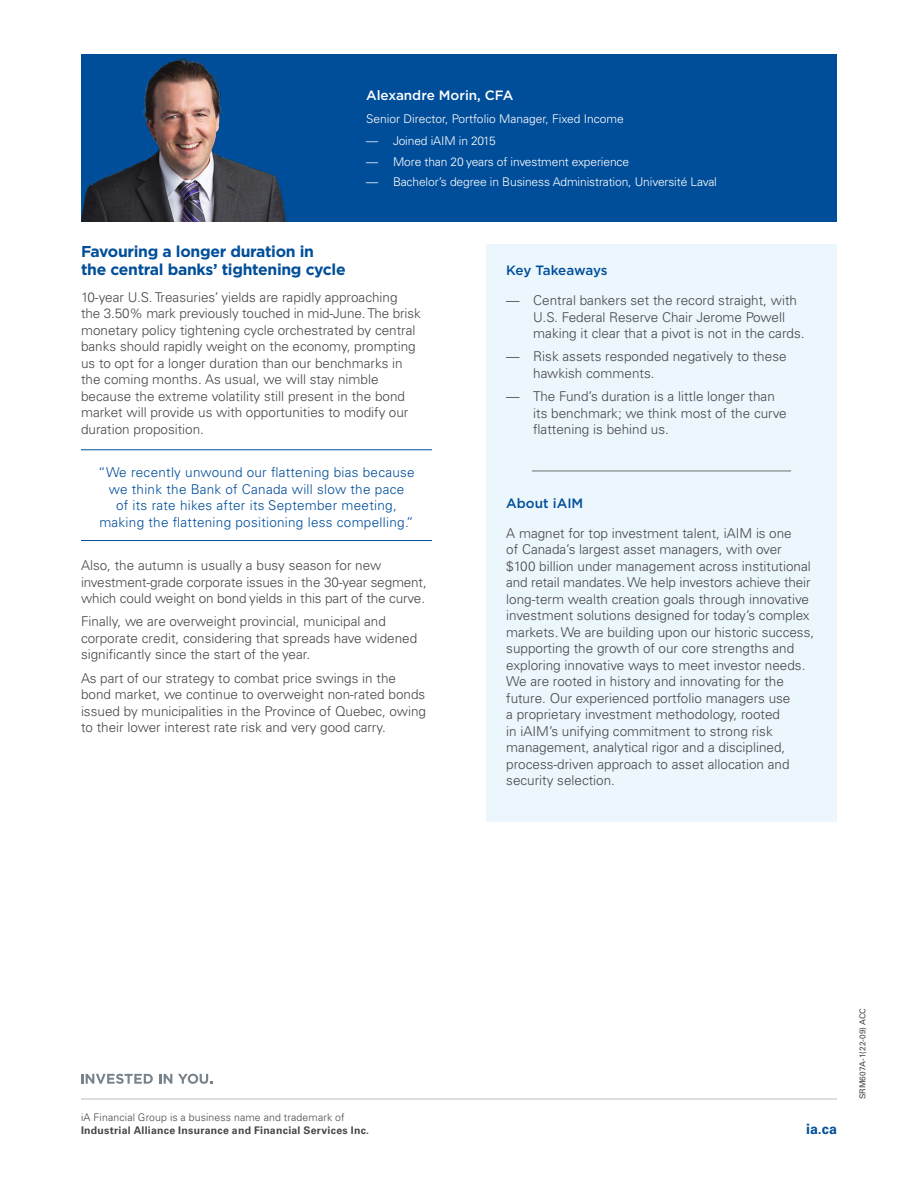
<style>
.page{position:relative;width:918px;height:1188px;background:#fff}
.page>*{position:absolute;margin:0;border:0;box-sizing:border-box;transform-origin:0 0}
.t1{font:700 15.75px/18.8px "Gotham";letter-spacing:-.02em;color:#004e9a}
.t2{font:700 14.25px "Univers LT Pro 65";color:#004e9a}
.t3{font:300 13.5px/16.5px "Univers LT Pro 45";color:#474747}
.P__Citation{font:300 13.5px/16.5px "Univers LT Pro 45";letter-spacing:.02em;color:#004e9a;text-align:center}
.t4{font:500 13.5px "Gotham";color:#fff}
.t5{font:500 13.5px "Gotham";letter-spacing:-.02em;color:#004e9a}
.t6{font:500 13.5px "Gotham";color:#004e9a}
.t7{font:300 12px "Univers LT Pro 45";letter-spacing:-.01em;color:#fff}
.t8{font:700 10.5px/12.8px "Univers LT Pro 65";letter-spacing:.025em;color:#474747}
.t9{font:8.25px "Univers LT Pro 55 Roman";color:#474747}
.s1{font-family:"Univers LT Pro 45";font-weight:300}
</style>
<div class="page">
<hr style="left:81px;top:449px;width:351px;height:1px;background:#004e9a">
<hr style="left:81px;top:540px;width:351px;height:1px;background:#004e9a">
<div style="left:81px;top:54px;width:756px;height:167px;background:#004e9a"></div>
<img style="left:81px;top:58px;width:205px;height:163px">
<div style="left:486px;top:244px;width:351px;height:578px;background:#ebf6fd"></div>
<hr style="left:532px;top:471px;width:259px;height:1px;background:#6f7170">
<svg style="left:81px;top:1074px;width:72px;height:10px"></svg>
<svg style="left:159px;top:1074px;width:13px;height:10px"></svg>
<svg style="left:178px;top:1074px;width:34px;height:10px"></svg>
<hr style="left:81px;top:1099px;width:756px;height:1px;background:#bfc0c1">
<h3 class="t4" style="left:366px;top:87px;width:149px">Alexandre Morin, CFA</h3>
<p class="t7" style="left:366px;top:111px;width:259px">Senior Director, Portfolio Manager, Fixed Income</p>
<p class="t7" style="left:366px;top:133px;width:131px">— Joined iAIM in 2015</p>
<p class="t7" style="left:366px;top:153px;width:265px">— More than 20 years of investment experience</p>
<p class="t7" style="left:366px;top:174px;width:352px">— Bachelor’s degree in Business Administration, Université Laval</p>
<h2 class="t1" style="left:81px;top:242px;width:266px">Favouring a longer duration in<br>the central banks’ tightening cycle</h2>
<p class="t3" style="left:81px;top:288px;width:341px">10-year U.S. Treasuries’ yields are rapidly approaching<br>the 3.50% mark previously touched in mid-June. The brisk monetary policy tightening cycle orchestrated by central banks should rapidly weight on the economy, prompting us to opt for a longer duration than our benchmarks in the coming months. As usual, we will stay nimble because the extreme volatility still present in the bond market will provide us with opportunities to modify our duration proposition.</p>
<p class="P__Citation" style="left:98px;top:464px;width:318px">“We recently unwound our flattening bias because we think the Bank of Canada will slow the pace<br>of its rate hikes after its September meeting, making the flattening positioning less compelling.”</p>
<p class="t3" style="left:81px;top:557px;width:347px">Also, the autumn is usually a busy season for new investment-grade corporate issues in the 30-year segment, which could weight on bond yields in this part of the curve.</p>
<p class="t3" style="left:81px;top:613px;width:338px">Finally, we are overweight provincial, municipal and corporate credit, considering that spreads have widened significantly since the start of the year.</p>
<p class="t3" style="left:81px;top:669px;width:347px">As part of our strategy to combat price swings in the bond market, we continue to overweight non-rated bonds issued by municipalities in the Province of Quebec, owing to their lower interest rate risk and very good carry.</p>
<h3 class="t5" style="left:506px;top:262px;width:103px">Key Takeaways</h3>
<p class="t3" style="left:533px;top:292px;width:273px;text-indent:-27px">— Central bankers set the record straight, with<br>U.S. Federal Reserve Chair Jerome Powell making it clear that a pivot is not in the cards.</p>
<p class="t3" style="left:533px;top:348px;width:255px;text-indent:-27px">— Risk assets responded negatively to these hawkish comments.</p>
<p class="t3" style="left:533px;top:388px;width:255px;text-indent:-27px">— The Fund’s duration is a little longer than its benchmark; we think most of the curve flattening is behind us.</p>
<h3 class="t6" style="left:506px;top:494px;width:79px">About iAIM</h3>
<p class="t3" style="left:506px;top:524px;width:309px">A magnet for top investment talent, iAIM is one<br>of Canada’s largest asset managers, with over $100 billion under management across institutional and retail mandates. We help investors achieve their long-term wealth creation goals through innovative investment solutions designed for today’s complex markets. We are building upon our historic success, supporting the growth of our core strengths and exploring innovative ways to meet investor needs.<br>We are rooted in history and innovating for the future. Our experienced portfolio managers use<br>a proprietary investment methodology, rooted<br>in iAIM’s unifying commitment to strong risk management, analytical rigor and a disciplined, process-driven approach to asset allocation and security selection.</p>
<p class="t8" style="left:81px;top:1111px;width:290px"><span class="s1">iA Financial Group is a business name and trademark of<br></span>Industrial Alliance Insurance and Financial Services Inc.</p>
<p class="t2" style="left:806px;top:1119px;width:32px">ia.ca</p>
<p class="t9" style="left:857px;top:1099px;width:93px;rotate:-90deg">SRM607A-1(22-09) ACC</p>
</div>
